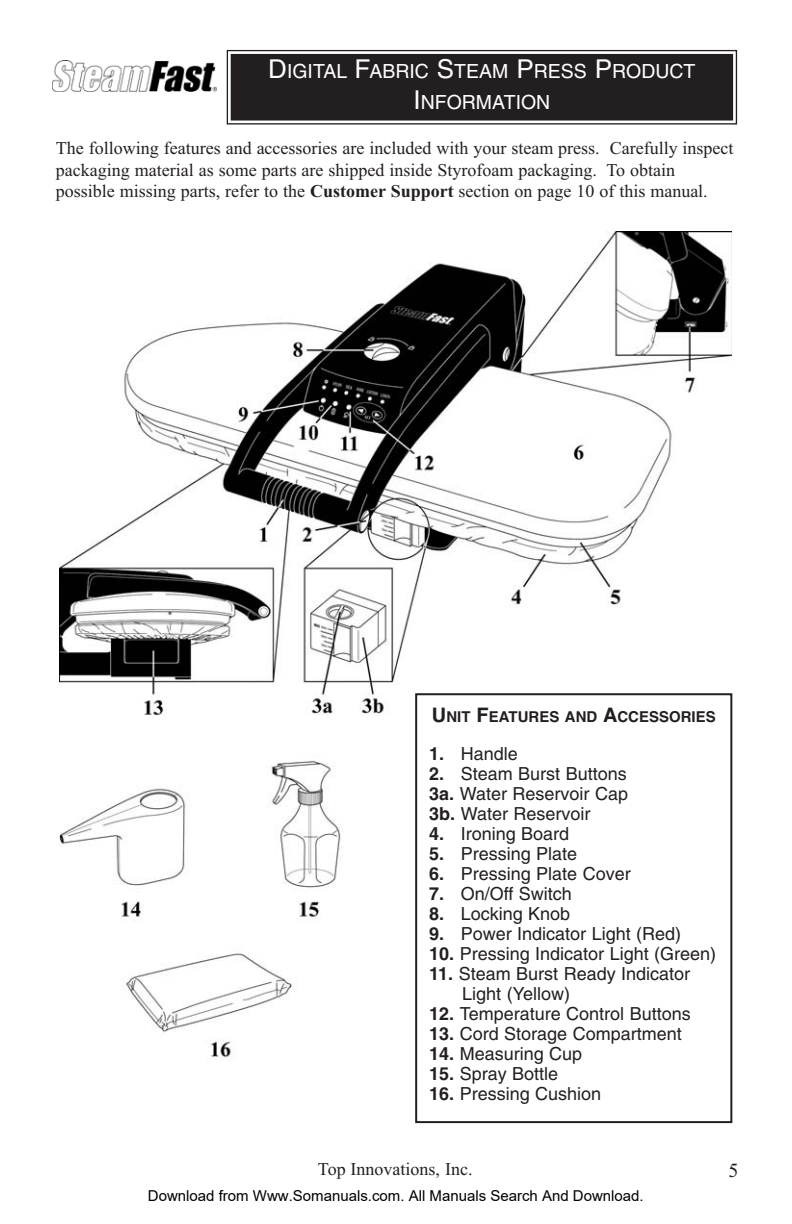
<style>
.page{position:relative;width:792px;height:1224px;background:#fff}
.page>*{position:absolute;margin:0;border:0;box-sizing:border-box;transform-origin:0 0}
.t1{font:20px "Times New Roman";color:#231f20}
.t2{font:19.6px/31.2px "Helvetica";color:#fff;text-align:center}
.t3{font:18px/20px "Helvetica";color:#231f20;text-align:justify}
.t4{font:18px/21.6px "Times New Roman";color:#231f20}
.t5{font:15px "Arial";color:#000}
.t6{font:700 15px "Helvetica";color:#231f20}
.s1{font-size:26px}
.s2{font-weight:700}
.s3{font-size:20px}
</style>
<div class="page">
<div style="left:233px;top:56px;width:498px;height:63px;background:#231f20"></div>
<div style="left:227px;top:50px;width:510px;height:75px;border:1px solid #231f20"></div>
<div style="left:231px;top:54px;width:502px;height:67px;border:4px solid #231f20"></div>
<img style="left:60px;top:231px;width:672px;height:829px">
<div style="left:415px;top:693px;width:317px;height:430px;border:2px solid #231f20"></div>
<img style="left:52px;top:61px;width:164px;height:31px">
<p class="t2" style="left:268px;top:58px;width:429px"><span class="s1">D</span>IGITAL <span class="s1">F</span>ABRIC <span class="s1">S</span>TEAM <span class="s1">P</span>RESS <span class="s1">P</span>RODUCT<br><span class="s1">I</span>NFORMATION</p>
<p class="t4" style="left:56px;top:139px;width:679px">The following features and accessories are included with your steam press. Carefully inspect packaging material as some parts are shipped inside Styrofoam packaging. To obtain possible missing parts, refer to the <span class="s2">Customer Support</span> section on page 10 of this manual.</p>
<p class="t6" style="left:432px;top:711px;width:285px"><span class="s3">U</span>NIT <span class="s3">F</span>EATURES AND <span class="s3">A</span>CCESSORIES</p>
<p class="t3" style="left:429px;top:745px;width:90px"><span class="s2">1.</span> Handle</p>
<p class="t3" style="left:429px;top:765px;width:200px"><span class="s2">2.</span> Steam Burst Buttons <span class="s2">3a.</span> Water Reservoir Cap <span class="s2">3b.</span> Water Reservoir</p>
<p class="t3" style="left:429px;top:825px;width:142px"><span class="s2">4.</span> Ironing Board</p>
<p class="t3" style="left:429px;top:845px;width:150px"><span class="s2">5.</span> Pressing Plate</p>
<p class="t3" style="left:429px;top:865px;width:203px"><span class="s2">6.</span> Pressing Plate Cover</p>
<p class="t3" style="left:429px;top:885px;width:144px"><span class="s2">7.</span> On/Off Switch</p>
<p class="t3" style="left:429px;top:905px;width:143px"><span class="s2">8.</span> Locking Knob</p>
<p class="t3" style="left:429px;top:925px;width:254px"><span class="s2">9.</span> Power Indicator Light (Red)</p>
<p class="t3" style="left:429px;top:945px;width:289px"><span class="s2">10.</span> Pressing Indicator Light (Green)</p>
<p class="t3" style="left:462px;top:965px;width:230px;text-indent:-33px"><span class="s2">11.</span> Steam Burst Ready Indicator<br>Light (Yellow)</p>
<p class="t3" style="left:429px;top:1005px;width:263px"><span class="s2">12.</span> Temperature Control Buttons</p>
<p class="t3" style="left:429px;top:1025px;width:254px"><span class="s2">13.</span> Cord Storage Compartment</p>
<p class="t3" style="left:429px;top:1045px;width:155px"><span class="s2">14.</span> Measuring Cup</p>
<p class="t3" style="left:429px;top:1065px;width:131px"><span class="s2">15.</span> Spray Bottle</p>
<p class="t3" style="left:429px;top:1085px;width:174px"><span class="s2">16.</span> Pressing Cushion</p>
<p class="t4" style="left:318px;top:1160px;width:156px">Top Innovations, Inc.</p>
<p class="t1" style="left:728px;top:1163px;width:11px">5</p>
<p class="t5" style="left:148px;top:1187px;width:497px">Download from Www.Somanuals.com. All Manuals Search And Download.</p>
</div>
